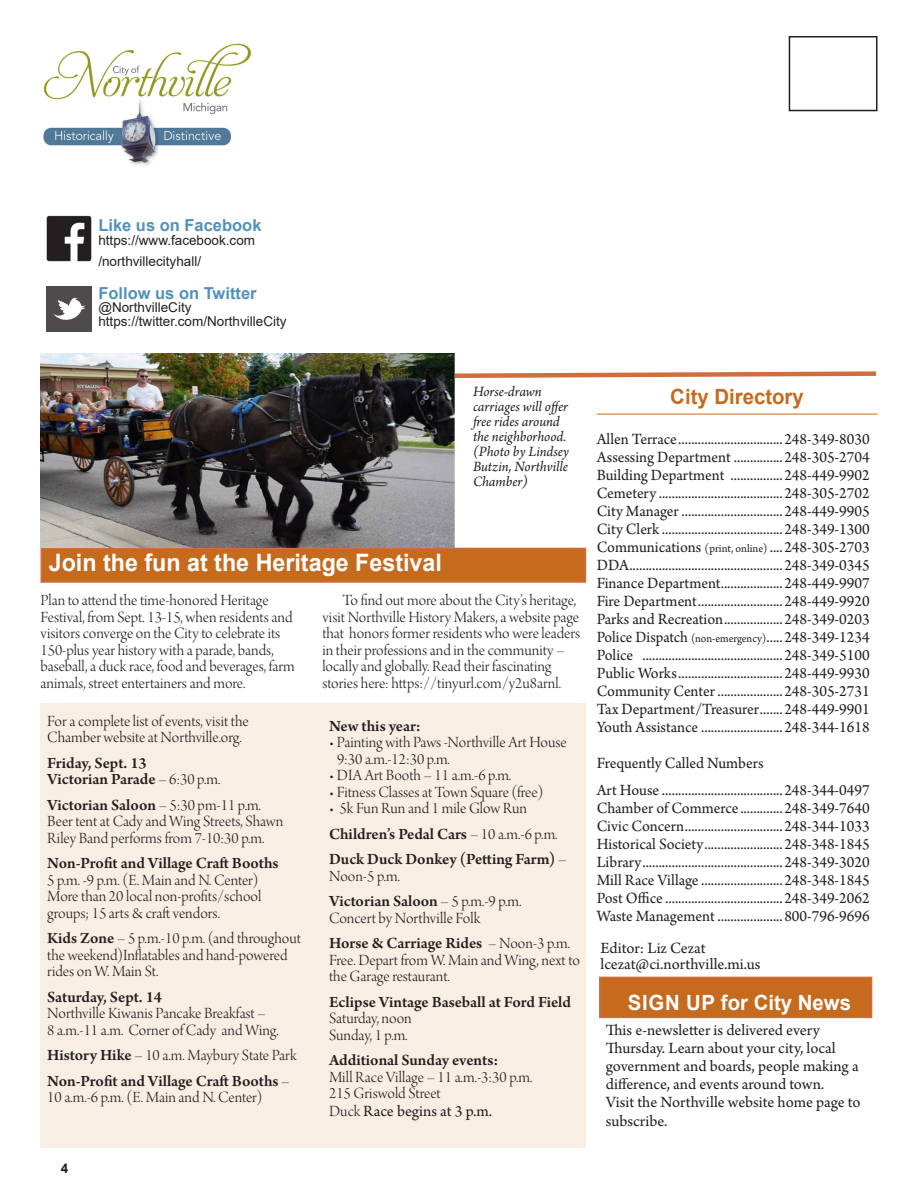
<style>
.page{position:relative;width:918px;height:1188px;background:#fff}
.page>*{position:absolute;margin:0;border:0;box-sizing:border-box;transform-origin:0 0}
.t1{font:700 24px "Arial";color:#fff}
.t2{font:700 21px "Arial";color:#fff}
.t3{font:700 21px "Arial";color:#c66a1d}
.t4{font:16.5px/18.1px "Arno Pro";color:#231f20}
.t5{font:16.5px/16.5px "Arno Pro Light Display";color:#231f20}
.t6{font:600 16.5px/16.5px "Arno Pro";letter-spacing:-.005em;color:#231f20}
.t7{font:16.5px "Arno Pro";color:#231f20;scale:.95 1}
.t8{font:700 16.5px "Arial";color:#4f92bd}
.t9{font:italic 15px/15px "Arno Pro";letter-spacing:-.005em;color:#231f20}
.t10{font:13.5px/21px "Arial";color:#231f20}
.t11{font:700 13.5px "Arial";color:#231f20}
.s1{font-family:"Arno Pro Light Display";font-weight:400}
.s2{font-family:"Arno Pro";font-weight:600}
.s3{font-family:"Arno Pro"}
.s4{font-size:12px}
</style>
<div class="page">
<div style="left:40px;top:703px;width:546px;height:445px;background:#f9eee4"></div>
<div style="left:789px;top:36px;width:89px;height:75px;border:2px solid #231f20"></div>
<svg style="left:454px;top:369px;width:422px;height:11px"></svg>
<div style="left:41px;top:548px;width:544px;height:34px;background:#c66a1d"></div>
<div style="left:40px;top:548px;width:546px;height:35px;border:2px solid #d06c3d"></div>
<hr style="left:597px;top:414px;width:280px;height:1px;background:#c66a1d">
<img style="left:43px;top:43px;width:208px;height:122px">
<div style="left:600px;top:977px;width:272px;height:40px;background:#c66a1d"></div>
<div style="left:599px;top:977px;width:273px;height:41px;border:2px solid #d06c3d"></div>
<img style="left:47px;top:216px;width:45px;height:45px">
<div style="left:47px;top:286px;width:45px;height:45px;background:#4f4b4c"></div>
<svg style="left:53px;top:298px;width:32px;height:22px"></svg>
<img style="left:40px;top:353px;width:414px;height:195px">
<p class="t8" style="left:98px;top:214px;width:165px">Like us on Facebook</p>
<p class="t10" style="left:98px;top:229px;width:158px">https://www.facebook.com /northvillecityhall/</p>
<p class="t8" style="left:98px;top:281px;width:160px">Follow us on Twitter</p>
<p class="t10" style="left:98px;top:297px;width:95px">@NorthvilleCity</p>
<p class="t10" style="left:98px;top:310px;width:190px">https://twitter.com/NorthvilleCity</p>
<p class="t9" style="left:473px;top:385px;width:98px">Horse-drawn carriages will offer free rides around the neighborhood. (Photo by Lindsey<br>Butzin, Northville<br>Chamber)</p>
<p class="t1" style="left:49px;top:546px;width:395px">Join the fun at the Heritage Festival</p>
<p class="t5" style="left:40px;top:593px;width:256px">Plan to attend the time-honored Heritage Festival, from Sept. 13-15, when residents and visitors converge on the City to celebrate its 150-plus year history with a parade, bands, baseball, a duck race, food and beverages, farm animals, street entertainers and more.</p>
<p class="t5" style="left:322px;top:593px;width:259px;text-indent:20px">To find out more about the City’s heritage, visit Northville History Makers, a website page that honors former residents who were leaders in their professions and in the community – locally and globally. Read their fascinating stories here: https://tinyurl.com/y2u8arnl.</p>
<p class="t5" style="left:47px;top:714px;width:203px">For a complete list of events, visit the<br>Chamber website at Northville.org.</p>
<p class="t6" style="left:47px;top:755px;width:101px">Friday, Sept. 13</p>
<p class="t6" style="left:47px;top:772px;width:175px">Victorian Parade <span class="s1">– 6:30 p.m.</span></p>
<p class="t6" style="left:47px;top:797px;width:215px">Victorian Saloon <span class="s1">– 5:30 pm-11 p.m.</span></p>
<p class="t5" style="left:47px;top:814px;width:238px">Beer tent at Cady and Wing Streets, Shawn<br>Riley Band performs from 7-10:30 p.m.</p>
<p class="t6" style="left:47px;top:856px;width:233px">Non-Profit and Village Craft Booths<br><span class="s1">5 p.m. -9 p.m. (E. Main and N. Center)</span></p>
<p class="t5" style="left:47px;top:889px;width:216px">More than 20 local non-profits/school groups; 15 arts &amp; craft vendors.</p>
<p class="t5" style="left:47px;top:931px;width:255px"><span class="s2">Kids Zone</span> – 5 p.m.-10 p.m. (and throughout the weekend)Inflatables and hand-powered rides on W. Main St.</p>
<p class="t6" style="left:47px;top:989px;width:116px">Saturday, Sept. 14</p>
<p class="t5" style="left:47px;top:1006px;width:233px">Northville Kiwanis Pancake Breakfast –<br>8 a.m.-11 a.m. Corner of Cady and Wing.</p>
<p class="t5" style="left:47px;top:1048px;width:251px"><span class="s2">History Hike</span> – 10 a.m. Maybury State Park</p>
<p class="t5" style="left:47px;top:1074px;width:244px"><span class="s2">Non-Profit and Village Craft Booths</span> –<br>10 a.m.-6 p.m. (E. Main and N. Center)</p>
<p class="t11" style="left:61px;top:1159px;width:9px">4</p>
<p class="t6" style="left:329px;top:718px;width:93px">New this year:</p>
<p class="t5" style="left:337px;top:735px;width:231px;text-indent:-8px">• Painting with Paws -Northville Art House<br>9:30 a.m.-12:30 p.m.</p>
<p class="t5" style="left:329px;top:768px;width:184px">• DIA Art Booth – 11 a.m.-6 p.m.</p>
<p class="t5" style="left:329px;top:785px;width:216px">• Fitness Classes at Town Square (free)</p>
<p class="t5" style="left:329px;top:801px;width:199px">• 5k Fun Run and 1 mile Glow Run</p>
<p class="t6" style="left:329px;top:826px;width:230px">Children’s Pedal Cars <span class="s1">– 10 a.m.-6 p.m.</span></p>
<p class="t6" style="left:329px;top:852px;width:239px">Duck Duck Donkey (Petting Farm) <span class="s1">–<br>Noon-5 p.m.</span></p>
<p class="t5" style="left:329px;top:894px;width:194px"><span class="s2">Victorian Saloon</span> – 5 p.m.-9 p.m.<br>Concert by Northville Folk</p>
<p class="t6" style="left:329px;top:936px;width:243px">Horse &amp; Carriage Rides <span class="s1">– Noon-3 p.m.</span></p>
<p class="t5" style="left:329px;top:953px;width:252px">Free. Depart from W. Main and Wing, next to the Garage restaurant.</p>
<p class="t6" style="left:329px;top:994px;width:243px">Eclipse Vintage Baseball at Ford Field</p>
<p class="t5" style="left:329px;top:1011px;width:84px">Saturday, noon</p>
<p class="t5" style="left:329px;top:1028px;width:80px">Sunday, 1 p.m.</p>
<p class="t6" style="left:329px;top:1053px;width:171px">Additional Sunday events:</p>
<p class="t5" style="left:329px;top:1070px;width:205px">Mill Race Village – 11 a.m.-3:30 p.m.</p>
<p class="t5" style="left:329px;top:1085px;width:165px;line-height:18px">215 Griswold Street<br>Duck <span class="s3">Race begins at 3 p.m.</span></p>
<p class="t3" style="left:670px;top:382px;width:135px">City Directory</p>
<p class="t4" style="left:597px;top:431px;width:275px">Allen Terrace................................248-349-8030</p>
<p class="t4" style="left:597px;top:449px;width:275px">Assessing Department ...............248-305-2704</p>
<p class="t4" style="left:597px;top:467px;width:275px">Building Department ................248-449-9902</p>
<p class="t4" style="left:597px;top:485px;width:275px">Cemetery ......................................248-305-2702</p>
<p class="t4" style="left:597px;top:503px;width:275px">City Manager ...............................248-449-9905</p>
<p class="t4" style="left:597px;top:521px;width:275px">City Clerk .....................................248-349-1300</p>
<p class="t4" style="left:597px;top:539px;width:275px">Communications <span class="s4">(print, online)</span> ....248-305-2703</p>
<p class="t4" style="left:597px;top:557px;width:275px">DDA...............................................248-349-0345</p>
<p class="t4" style="left:597px;top:575px;width:275px">Finance Department...................248-449-9907</p>
<p class="t4" style="left:597px;top:593px;width:275px">Fire Department..........................248-449-9920</p>
<p class="t4" style="left:597px;top:611px;width:275px">Parks and Recreation..................248-349-0203</p>
<p class="t7" style="left:597px;top:628px;width:289px">Police Dispatch <span class="s4">(non-emergency)</span>.....248-349-1234</p>
<p class="t4" style="left:597px;top:647px;width:275px">Police ...........................................248-349-5100</p>
<p class="t4" style="left:597px;top:665px;width:275px">Public Works................................248-449-9930</p>
<p class="t4" style="left:597px;top:683px;width:275px">Community Center ....................248-305-2731</p>
<p class="t4" style="left:597px;top:701px;width:275px">Tax Department/Treasurer.......248-449-9901</p>
<p class="t4" style="left:597px;top:719px;width:275px">Youth Assistance .........................248-344-1618</p>
<p class="t4" style="left:597px;top:755px;width:168px">Frequently Called Numbers</p>
<p class="t4" style="left:597px;top:782px;width:275px">Art House .....................................248-344-0497</p>
<p class="t4" style="left:597px;top:800px;width:275px">Chamber of Commerce.............248-349-7640</p>
<p class="t4" style="left:597px;top:818px;width:275px">Civic Concern..............................248-344-1033</p>
<p class="t4" style="left:597px;top:836px;width:275px">Historical Society........................248-348-1845</p>
<p class="t4" style="left:597px;top:854px;width:275px">Library...........................................248-349-3020</p>
<p class="t4" style="left:597px;top:872px;width:275px">Mill Race Village .........................248-348-1845</p>
<p class="t4" style="left:597px;top:890px;width:275px">Post Office ....................................248-349-2062</p>
<p class="t4" style="left:597px;top:908px;width:275px">Waste Management ....................800-796-9696</p>
<p class="t4" style="left:601px;top:940px;width:161px;line-height:16.5px">Editor: Liz Cezat lcezat@ci.northville.mi.us</p>
<p class="t2" style="left:628px;top:987px;width:225px">SIGN UP for City News</p>
<p class="t4" style="left:606px;top:1022px;width:256px">This e-newsletter is delivered every Thursday. Learn about your city, local government and boards, people making a difference, and events around town.<br>Visit the Northville website home page to subscribe.</p>
</div>
